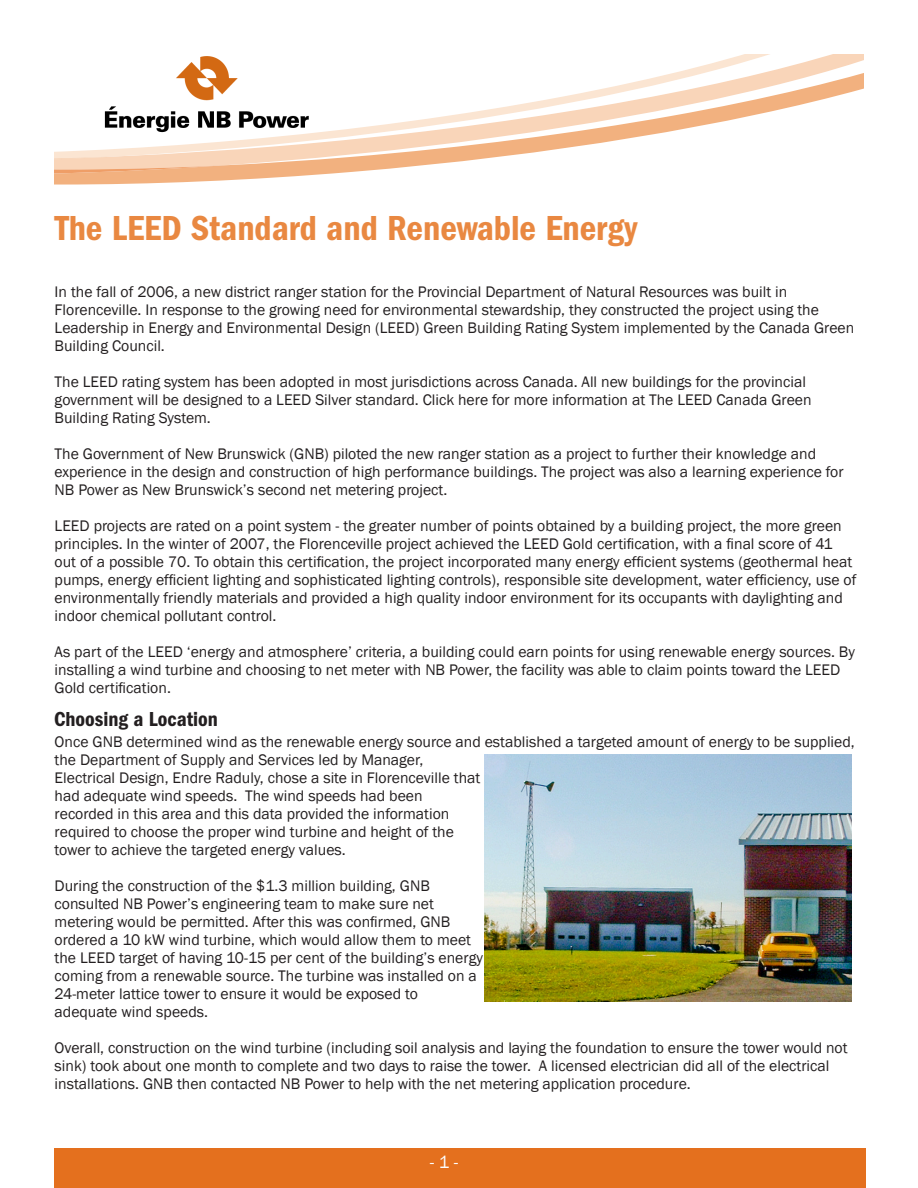
<style>
.page{position:relative;width:918px;height:1188px;background:#fff}
.page>*{position:absolute;margin:0;border:0;box-sizing:border-box;transform-origin:0 0}
.t1{font:600 condensed 36px "Franklin Gothic";color:#e98841}
.t2{font:600 condensed 21px "Franklin Gothic";color:#231f20}
.t3{font:18px "Franklin Gothic";color:#fdfdfd}
.t4{font:15.75px/18px "Franklin Gothic";color:#231f20}
</style>
<div class="page">
<svg style="left:54px;top:54px;width:809px;height:131px"></svg>
<svg style="left:54px;top:159px;width:681px;height:16px"></svg>
<svg style="left:787px;top:54px;width:30px;height:100px"></svg>
<svg style="left:54px;top:54px;width:733px;height:105px"></svg>
<div style="left:54px;top:1148px;width:812px;height:40px;background:#e4701e"></div>
<img style="left:105px;top:56px;width:204px;height:77px">
<img style="left:484px;top:755px;width:368px;height:246px">
<h1 class="t1" style="left:55px;top:207px;width:584px">The LEED Standard and Renewable Energy</h1>
<p class="t4" style="left:55px;top:283px;width:801px">In the fall of 2006, a new district ranger station for the Provincial Department of Natural Resources was built in Florenceville. In response to the growing need for environmental stewardship, they constructed the project using the Leadership in Energy and Environmental Design (LEED) Green Building Rating System implemented by the Canada Green Building Council.</p>
<p class="t4" style="left:55px;top:373px;width:759px">The LEED rating system has been adopted in most jurisdictions across Canada. All new buildings for the provincial government will be designed to a LEED Silver standard. Click here for more information at The LEED Canada Green<br>Building Rating System.</p>
<p class="t4" style="left:55px;top:445px;width:790px">The Government of New Brunswick (GNB) piloted the new ranger station as a project to further their knowledge and experience in the design and construction of high performance buildings. The project was also a learning experience for<br>NB Power as New Brunswick’s second net metering project.</p>
<p class="t4" style="left:55px;top:517px;width:803px">LEED projects are rated on a point system - the greater number of points obtained by a building project, the more green principles. In the winter of 2007, the Florenceville project achieved the LEED Gold certification, with a final score of 41 out of a possible 70. To obtain this certification, the project incorporated many energy efficient systems (geothermal heat pumps, energy efficient lighting and sophisticated lighting controls), responsible site development, water efficiency, use of environmentally friendly materials and provided a high quality indoor environment for its occupants with daylighting and indoor chemical pollutant control.</p>
<p class="t4" style="left:55px;top:643px;width:802px">As part of the LEED ‘energy and atmosphere’ criteria, a building could earn points for using renewable energy sources. By installing a wind turbine and choosing to net meter with NB Power, the facility was able to claim points toward the LEED<br>Gold certification.</p>
<h2 class="t2" style="left:54px;top:707px;width:165px">Choosing a Location</h2>
<p class="t4" style="left:55px;top:733px;width:802px">Once GNB determined wind as the renewable energy source and established a targeted amount of energy to be supplied, the Department of Supply and Services led by Manager,<br>Electrical Design, Endre Raduly, chose a site in Florenceville that<br>had adequate wind speeds. The wind speeds had been<br>recorded in this area and this data provided the information<br>required to choose the proper wind turbine and height of the<br>tower to achieve the targeted energy values.</p>
<p class="t4" style="left:55px;top:877px;width:430px">During the construction of the $1.3 million building, GNB consulted NB Power’s engineering team to make sure net metering would be permitted. After this was confirmed, GNB ordered a 10 kW wind turbine, which would allow them to meet the LEED target of having 10-15 per cent of the building’s energy coming from a renewable source. The turbine was installed on a 24-meter lattice tower to ensure it would be exposed to adequate wind speeds.</p>
<p class="t4" style="left:55px;top:1039px;width:794px">Overall, construction on the wind turbine (including soil analysis and laying the foundation to ensure the tower would not sink) took about one month to complete and two days to raise the tower. A licensed electrician did all of the electrical installations. GNB then contacted NB Power to help with the net metering application procedure.</p>
<p class="t3" style="left:430px;top:1151px;width:30px">- 1 -</p>
</div>
